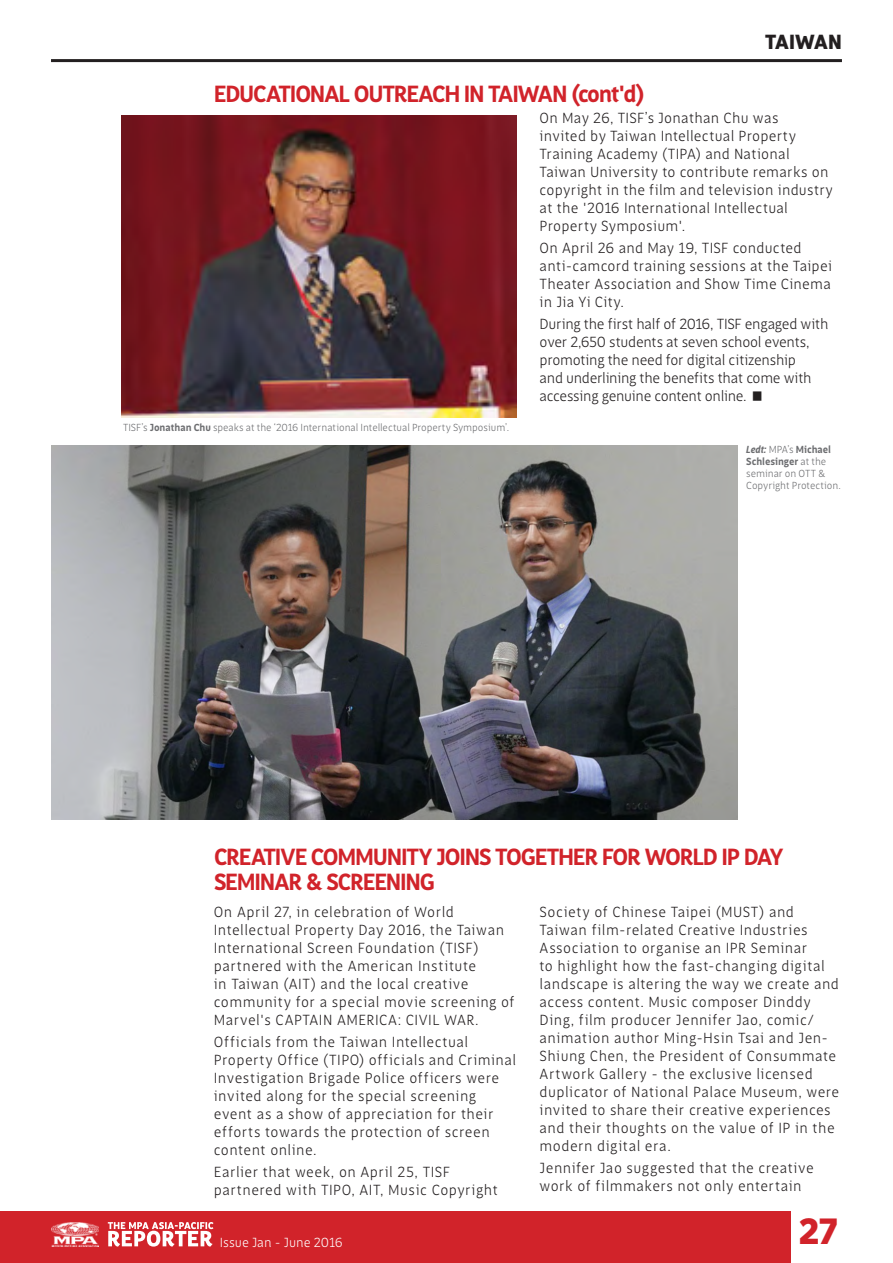
<style>
.page{position:relative;width:893px;height:1263px;background:#fff}
.page>*{position:absolute;margin:0;border:0;box-sizing:border-box;transform-origin:0 0}
.t1{font:900 37.5px "Saya FY";color:#d1232a}
.t2{font:700 24px/25.5px "Saya FY";letter-spacing:-.05em;color:#d1232a}
.t3{font:900 21px "Saya FY";letter-spacing:-.035em;color:#231f20}
.t4{font:300 15px/18px "Saya FY";letter-spacing:.025em;color:#231f20}
.t5{font:300 15px/18px "Saya FY";letter-spacing:-.02em;color:#231f20}
.t6{font:300 13.5px "Saya FY";letter-spacing:-.005em;color:#fff}
.t7{font:300 10.5px/12px "Saya FY";letter-spacing:-.005em;color:#6c6d70}
.s1{font-weight:700}
.s2{font-weight:700;font-style:italic}
</style>
<div class="page">
<img style="left:122px;top:115px;width:394px;height:302px">
<img style="left:51px;top:445px;width:687px;height:374px">
<div style="left:0;top:1212px;width:791px;height:51px;background:#d1232a"></div>
<hr style="left:51px;top:59px;width:791px;height:3px;background:#231f20">
<img style="left:51px;top:1222px;width:48px;height:24px">
<svg style="left:108px;top:1222px;width:105px;height:24px"></svg>
<h2 class="t2" style="left:214px;top:80px;width:432px">EDUCATIONAL OUTREACH IN TAIWAN (cont'd)</h2>
<h3 class="t3" style="left:765px;top:28px;width:76px">TAIWAN</h3>
<p class="t7" style="left:123px;top:422px;width:387px">TISF’s <span class="s1">Jonathan Chu</span> speaks at the ‘2016 International Intellectual Property Symposium’.</p>
<p class="t4" style="left:540px;top:108px;width:295px">On May 26, TISF’s Jonathan Chu was<br>invited by Taiwan Intellectual Property Training Academy (TIPA) and National Taiwan University to contribute remarks on copyright in the film and television industry at the '2016 International Intellectual Property Symposium'.</p>
<p class="t4" style="left:540px;top:239px;width:294px">On April 26 and May 19, TISF conducted anti-camcord training sessions at the Taipei Theater Association and Show Time Cinema in Jia Yi City.</p>
<p class="t5" style="left:540px;top:315px;width:290px">During the first half of 2016, TISF engaged with over 2,650 students at seven school events, promoting the need for digital citizenship<br>and underlining the benefits that come with accessing genuine content online.</p>
<p class="t7" style="left:746px;top:443px;width:96px"><span class="s2">Ledt:</span> MPA’s <span class="s1">Michael<br>Schlesinger</span> at the seminar on OTT &amp;<br>Copyright Protection.</p>
<h2 class="t2" style="left:214px;top:843px;width:571px">CREATIVE COMMUNITY JOINS TOGETHER FOR WORLD IP DAY<br>SEMINAR &amp; SCREENING</h2>
<p class="t4" style="left:214px;top:902px;width:302px">On April 27, in celebration of World Intellectual Property Day 2016, the Taiwan International Screen Foundation (TISF) partnered with the American Institute<br>in Taiwan (AIT) and the local creative community for a special movie screening of Marvel's CAPTAIN AMERICA: CIVIL WAR.</p>
<p class="t4" style="left:214px;top:1033px;width:304px">Officials from the Taiwan Intellectual Property Office (TIPO) officials and Criminal Investigation Brigade Police officers were invited along for the special screening event as a show of appreciation for their efforts towards the protection of screen content online.</p>
<p class="t4" style="left:214px;top:1163px;width:285px">Earlier that week, on April 25, TISF partnered with TIPO, AIT, Music Copyright</p>
<p class="t4" style="left:540px;top:902px;width:301px">Society of Chinese Taipei (MUST) and Taiwan film-related Creative Industries Association to organise an IPR Seminar<br>to highlight how the fast-changing digital landscape is altering the way we create and access content. Music composer Dinddy Ding, film producer Jennifer Jao, comic/ animation author Ming-Hsin Tsai and Jen-Shiung Chen, the President of Consummate Artwork Gallery - the exclusive licensed duplicator of National Palace Museum, were invited to share their creative experiences and their thoughts on the value of IP in the modern digital era.</p>
<p class="t4" style="left:540px;top:1159px;width:276px">Jennifer Jao suggested that the creative work of filmmakers not only entertain</p>
<p class="t6" style="left:220px;top:1234px;width:124px">Issue Jan - June 2016</p>
<h1 class="t1" style="left:799px;top:1208px;width:41px">27</h1>
</div>
